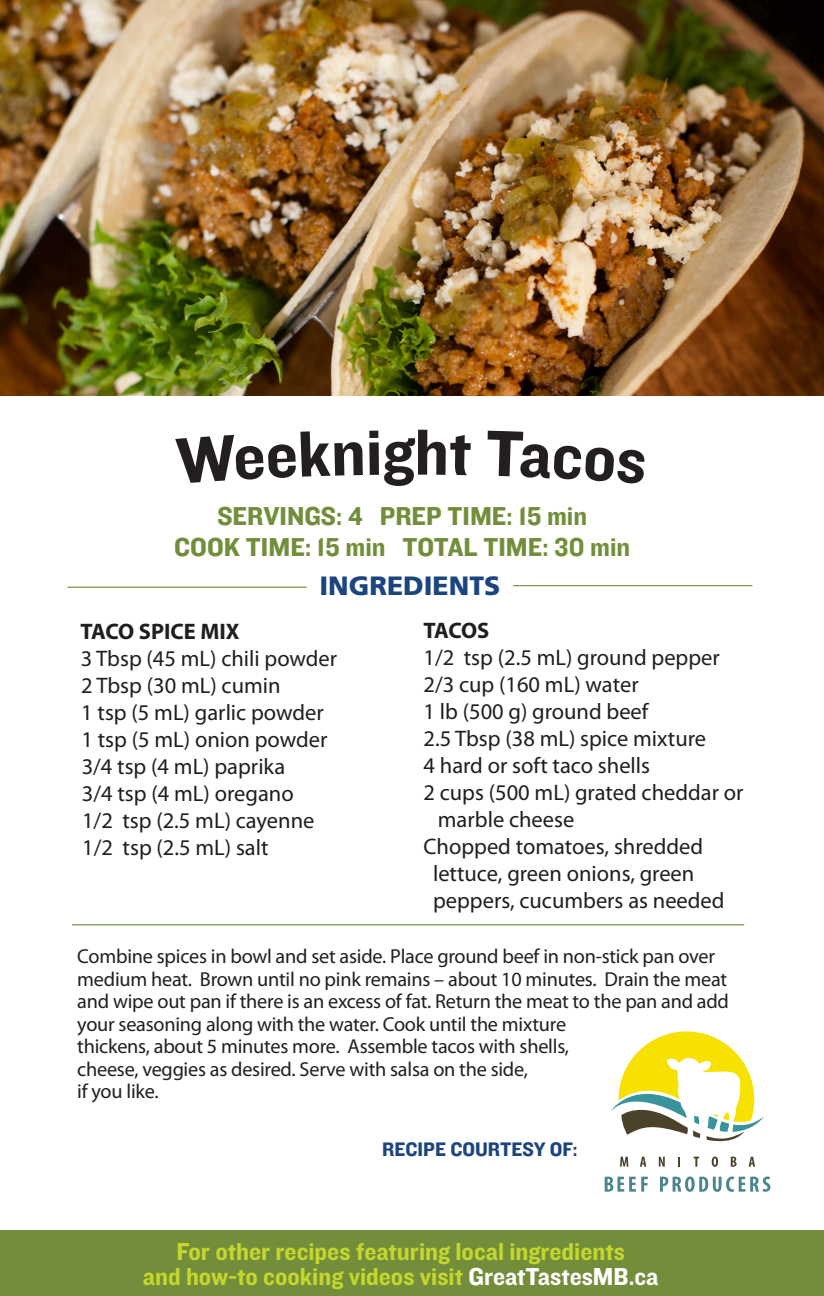
<style>
.page{position:relative;width:824px;height:1296px;background:#fff}
.page>*{position:absolute;margin:0;border:0;box-sizing:border-box;transform-origin:0 0}
.t1{font:27px/30.4px "Knockout HTF51 Middleweight";color:#738e3b;text-align:center}
.t2{font:900 26.55px "Frutiger";color:#1c457d}
.t3{font:25.43px/25.4px "Knockout HTF51 Middleweight";color:#c4d72d;text-align:center}
.t4{font:22.5px/27px "Myriad Pro";color:#211e1e}
.t5{font:22.5px/27px "Myriad Pro";color:#231f20}
.t6{font:700 22.5px "Myriad Pro";color:#211e1e}
.t7{font:700 22.5px "Myriad Pro";color:#231f20}
.t8{font:20.25px/22.5px "Myriad Pro";letter-spacing:-.01em;color:#231f20}
.t9{font:20.25px "Knockout HTF51 Middleweight";color:#1c457d}
.s1{color:#fff}
</style>
<div class="page">
<div style="left:0;top:1230px;width:824px;height:66px;background:#738e3b"></div>
<hr style="left:67px;top:587px;width:240px;height:1px;background:#738e3b">
<hr style="left:72px;top:924px;width:672px;height:1px;background:#738e3b">
<hr style="left:513px;top:585px;width:239px;height:1px;background:#738e3b">
<svg style="left:175px;top:431px;width:188px;height:52px"></svg>
<svg style="left:369px;top:430px;width:102px;height:56px"></svg>
<svg style="left:488px;top:431px;width:157px;height:53px"></svg>
<svg style="left:620px;top:1157px;width:8px;height:10px"></svg>
<svg style="left:640px;top:1157px;width:6px;height:10px"></svg>
<svg style="left:659px;top:1157px;width:6px;height:10px"></svg>
<svg style="left:678px;top:1157px;width:2px;height:10px"></svg>
<svg style="left:694px;top:1157px;width:5px;height:10px"></svg>
<svg style="left:712px;top:1157px;width:6px;height:10px"></svg>
<svg style="left:731px;top:1157px;width:5px;height:10px"></svg>
<svg style="left:748px;top:1157px;width:7px;height:10px"></svg>
<svg style="left:605px;top:1177px;width:43px;height:15px"></svg>
<svg style="left:660px;top:1177px;width:110px;height:15px"></svg>
<svg style="left:610px;top:1031px;width:154px;height:111px"></svg>
<img style="left:0;top:0;width:824px;height:396px">
<p class="t1" style="left:174px;top:502px;width:457px">SERVINGS: 4 PREP TIME: 15 min<br>COOK TIME: 15 min TOTAL TIME: 30 min</p>
<p class="t2" style="left:319px;top:570px;width:182px">INGREDIENTS</p>
<p class="t7" style="left:71px;top:612px;width:161px">TACO SPICE MIX</p>
<p class="t5" style="left:72px;top:640px;width:258px">3 Tbsp (45 mL) chili powder<br>2 Tbsp (30 mL) cumin<br>1 tsp (5 mL) garlic powder<br>1 tsp (5 mL) onion powder<br>3/4 tsp (3.5 mL) paprika<br>3/4 tsp (3.5mL) oregano<br>1/2 tsp (2.5 mL) cayenne<br>1/2 tsp (2.5 mL) salt</p>
<p class="t6" style="left:81px;top:616px;width:161px">TACO SPICE MIX</p>
<p class="t4" style="left:81px;top:644px;width:258px">3 Tbsp (45 mL) chili powder<br>2 Tbsp (30 mL) cumin<br>1 tsp (5 mL) garlic powder<br>1 tsp (5 mL) onion powder<br>3/4 tsp (4 mL) paprika<br>3/4 tsp (4 mL) oregano<br>1/2 tsp (2.5 mL) cayenne<br>1/2 tsp (2.5 mL) salt</p>
<p class="t6" style="left:423px;top:616px;width:67px">TACOS</p>
<p class="t4" style="left:423px;top:644px;width:298px">1/2 tsp (2.5 mL) ground pepper</p>
<p class="t4" style="left:423px;top:671px;width:217px">2/3 cup (160 mL) water</p>
<p class="t4" style="left:423px;top:698px;width:226px">1 lb (500 g) ground beef</p>
<p class="t4" style="left:423px;top:725px;width:284px">2.5 Tbsp (38 mL) spice mixture</p>
<p class="t4" style="left:423px;top:752px;width:228px">4 hard or soft taco shells</p>
<p class="t4" style="left:423px;top:779px;width:321px">2 cups (500 mL) grated cheddar or</p>
<p class="t4" style="left:438px;top:806px;width:138px">marble cheese</p>
<p class="t4" style="left:423px;top:833px;width:281px">Chopped tomatoes, shredded</p>
<p class="t4" style="left:433px;top:860px;width:263px">lettuce, green onions, green</p>
<p class="t4" style="left:433px;top:887px;width:293px">peppers, cucumbers as needed</p>
<p class="t5" style="left:517px;top:670px;width:25px">58</p>
<p class="t5" style="left:456px;top:724px;width:9px">t</p>
<p class="t8" style="left:77px;top:945px;width:653px">Combine spices in bowl and set aside. Place ground beef in non-stick pan over medium heat. Brown until no pink remains – about 10 minutes. Drain the meat and wipe out pan if there is an excess of fat. Return the meat to the pan and add your seasoning along with the water. Cook until the mixture<br>thickens, about 5 minutes more. Assemble tacos with shells,<br>cheese, veggies as desired. Serve with salsa on the side,<br>if you like.</p>
<p class="t9" style="left:382px;top:1138px;width:196px">RECIPE COURTESY OF:</p>
<p class="t3" style="left:143px;top:1239px;width:517px">For other recipes featuring local ingredients<br>and how-to cooking videos visit <span class="s1">GreatTastesMB.ca</span></p>
</div>
